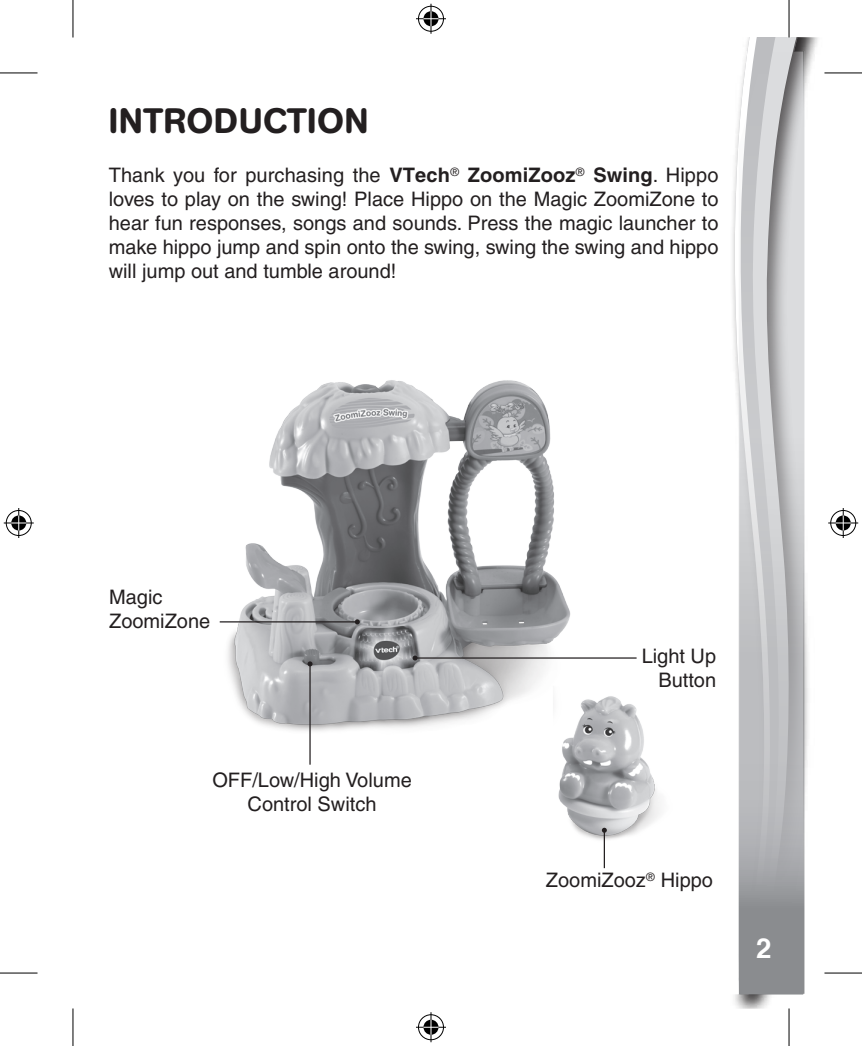
<style>
.page{position:relative;width:862px;height:1046px;background:#fff}
.page>*{position:absolute;margin:0;border:0;box-sizing:border-box;transform-origin:0 0}
.Headline{font:500 35px "AG Book Rounded";letter-spacing:.02em;color:#231f20}
.Body_text_hang{font:700 27.5px "Helvetica";color:#fff}
.Number{font:700 27.5px "Helvetica";color:#fff}
.t1{font:700 22.5px "Helvetica";color:#fff}
.Body_text{font:500 20px/24px "Helvetica";color:#231f20;text-align:justify}
.s1{font-weight:700}
</style>
<div class="page">
<svg style="left:788px;top:38px;width:23px;height:956px"></svg>
<svg style="left:734px;top:38px;width:38px;height:362px"></svg>
<svg style="left:738px;top:52px;width:65px;height:942px"></svg>
<img style="left:219px;top:380px;width:441px;height:460px">
<hr style="left:220px;top:621px;width:137px;height:1px;background:#231f20">
<svg style="left:355px;top:619px;width:5px;height:5px"></svg>
<hr style="left:415px;top:657px;width:221px;height:2px;background:#231f20">
<svg style="left:412px;top:655px;width:5px;height:5px"></svg>
<hr style="left:309px;top:664px;width:2px;height:101px;background:#231f20">
<svg style="left:307px;top:661px;width:5px;height:5px"></svg>
<hr style="left:603px;top:830px;width:2px;height:38px;background:#231f20">
<svg style="left:602px;top:828px;width:5px;height:5px"></svg>
<hr style="left:0;top:73px;width:38px;height:1px;background:#000">
<hr style="left:824px;top:73px;width:38px;height:1px;background:#000">
<hr style="left:0;top:973px;width:38px;height:1px;background:#000">
<hr style="left:824px;top:973px;width:38px;height:1px;background:#000">
<hr style="left:73px;top:0;width:1px;height:37px;background:#000">
<hr style="left:73px;top:1008px;width:1px;height:38px;background:#000">
<hr style="left:788px;top:0;width:1px;height:37px;background:#000">
<hr style="left:788px;top:1008px;width:1px;height:38px;background:#000">
<div style="left:417px;top:5px;width:28px;height:28px;border:3px solid #fff;border-radius:50%"></div>
<hr style="left:416px;top:17px;width:30px;height:3px;background:#fff">
<hr style="left:429px;top:4px;width:3px;height:30px;background:#fff">
<div style="left:422px;top:10px;width:18px;height:18px;border:3px solid #fff;border-radius:50%"></div>
<div style="left:418px;top:6px;width:26px;height:26px;border:1px solid #000;border-radius:50%"></div>
<hr style="left:416px;top:18px;width:30px;height:1px;background:#000">
<hr style="left:430px;top:4px;width:1px;height:30px;background:#000">
<svg style="left:423px;top:11px;width:15px;height:15px"></svg>
<div style="left:417px;top:1013px;width:28px;height:28px;border:3px solid #fff;border-radius:50%"></div>
<hr style="left:416px;top:1026px;width:30px;height:3px;background:#fff">
<hr style="left:429px;top:1012px;width:3px;height:30px;background:#fff">
<div style="left:422px;top:1018px;width:18px;height:18px;border:3px solid #fff;border-radius:50%"></div>
<div style="left:418px;top:1014px;width:26px;height:26px;border:1px solid #000;border-radius:50%"></div>
<hr style="left:416px;top:1027px;width:30px;height:1px;background:#000">
<hr style="left:430px;top:1012px;width:1px;height:30px;background:#000">
<svg style="left:423px;top:1020px;width:15px;height:15px"></svg>
<div style="left:5px;top:509px;width:28px;height:28px;border:3px solid #fff;border-radius:50%"></div>
<hr style="left:4px;top:521px;width:30px;height:3px;background:#fff">
<hr style="left:17px;top:508px;width:3px;height:30px;background:#fff">
<div style="left:10px;top:514px;width:18px;height:18px;border:3px solid #fff;border-radius:50%"></div>
<div style="left:6px;top:510px;width:26px;height:26px;border:1px solid #000;border-radius:50%"></div>
<hr style="left:4px;top:523px;width:30px;height:1px;background:#000">
<hr style="left:18px;top:508px;width:1px;height:30px;background:#000">
<svg style="left:11px;top:515px;width:15px;height:15px"></svg>
<div style="left:829px;top:509px;width:28px;height:28px;border:3px solid #fff;border-radius:50%"></div>
<hr style="left:828px;top:521px;width:30px;height:3px;background:#fff">
<hr style="left:841px;top:508px;width:3px;height:30px;background:#fff">
<div style="left:834px;top:514px;width:18px;height:18px;border:3px solid #fff;border-radius:50%"></div>
<div style="left:830px;top:510px;width:26px;height:26px;border:1px solid #000;border-radius:50%"></div>
<hr style="left:828px;top:523px;width:30px;height:1px;background:#000">
<hr style="left:842px;top:508px;width:1px;height:30px;background:#000">
<svg style="left:835px;top:515px;width:15px;height:15px"></svg>
<p class="Headline" style="left:109px;top:101px;width:261px">INTRODUCTION</p>
<p class="Body_text" style="left:109px;top:163px;width:611px">Thank you for purchasing the <span class="s1">VTech</span><sup>®</sup> <span class="s1">ZoomiZooz</span><sup>®</sup> <span class="s1">Swing</span>. Hippo loves to play on the swing! Place Hippo on the Magic ZoomiZone to hear fun responses, songs and sounds. Press the magic launcher to make hippo jump and spin onto the swing, swing the swing and hippo will jump out and tumble around!</p>
<p class="Body_text" style="left:109px;top:585px;width:103px">Magic<br>ZoomiZone</p>
<p class="Body_text" style="left:212px;top:768px;width:201px;text-align:center">OFF/Low/High Volume<br>Control Switch</p>
<p class="Body_text" style="left:641px;top:644px;width:76px;text-align:right">Light Up<br>Button</p>
<p class="Body_text" style="left:546px;top:868px;width:169px">ZoomiZooz<sup>®</sup> Hippo</p>
<p class="t1" style="left:763px;top:920px;width:14px">2</p>
<p class="Body_text_hang" style="left:758px;top:924px;width:17px">2</p>
<p class="Number" style="left:756px;top:926px;width:17px">2</p>
</div>
